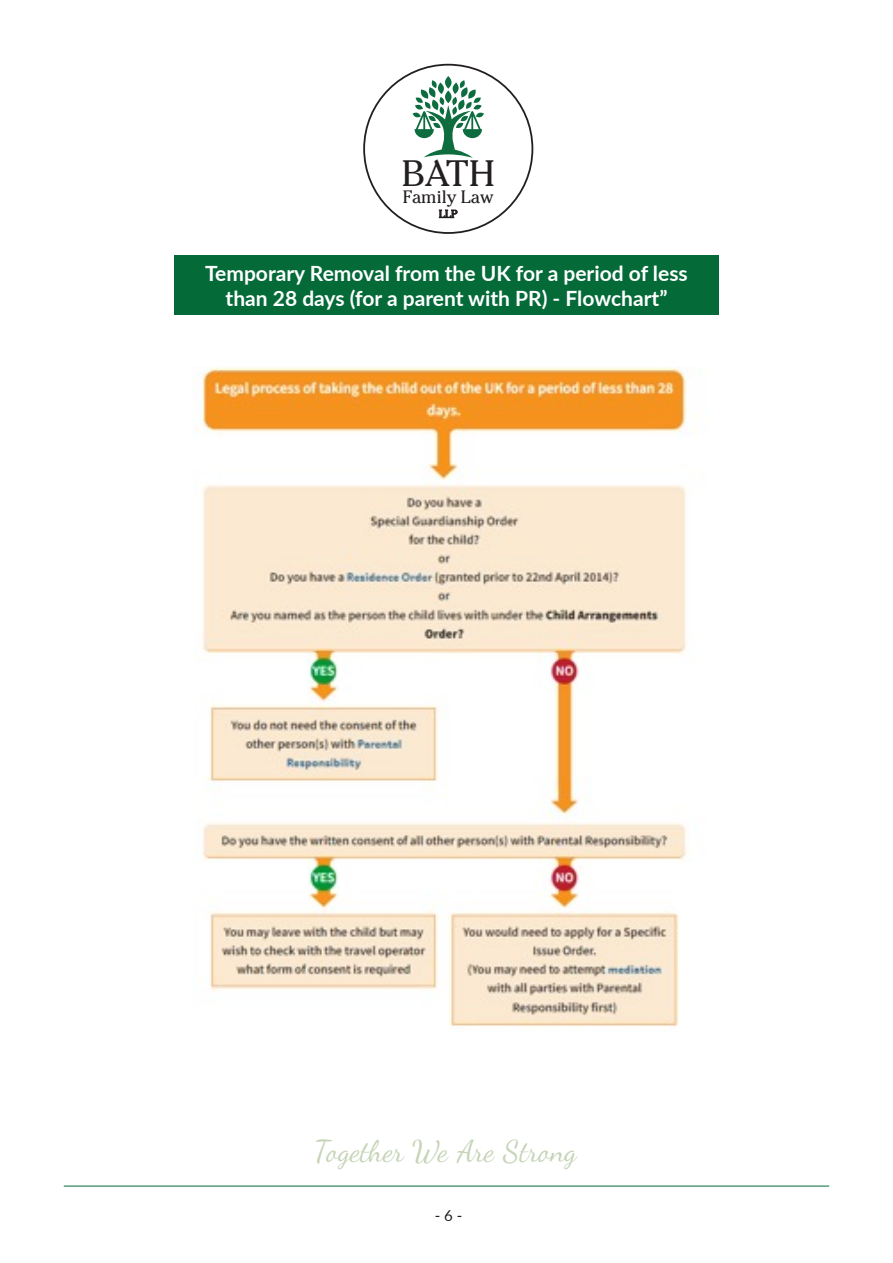
<style>
.page{position:relative;width:893px;height:1263px;background:#fff}
.page>*{position:absolute;margin:0;border:0;box-sizing:border-box;transform-origin:0 0}
.t1{font:36.6px "Cheltenham Std";color:#231f20}
.t2{font:30px "Dancing Script OT";color:#c5d4b6}
.t3{font:700 21px/25.2px "Lato";color:#fff;text-align:center}
.t4{font:17.85px "Cheltenham Std";color:#231f20}
.t5{font:15px "Lato";color:#231f20}
.t6{font:10.8px "Cheltenham Std";color:#231f20}
</style>
<div class="page">
<img style="left:202px;top:367px;width:493px;height:660px">
<hr style="left:64px;top:1186px;width:765px;height:1px;background:#046a38">
<div style="left:174px;top:255px;width:545px;height:60px;background:#046a38"></div>
<svg style="left:445px;top:76px;width:6px;height:13px"></svg>
<svg style="left:413px;top:80px;width:71px;height:78px"></svg>
<p class="t1" style="left:402px;top:152px;width:94px">BATH</p>
<p class="t4" style="left:403px;top:186px;width:93px">Family Law</p>
<p class="t6" style="left:439px;top:208px;width:20px">LLP</p>
<p class="t3" style="left:205px;top:260px;width:484px">Temporary Removal from the UK for a period of less than 28 days (for a parent with PR) - Flowchart”</p>
<p class="t2" style="left:316px;top:1133px;width:263px">Together We Are Strong</p>
<p class="t5" style="left:435px;top:1205px;width:29px">- 6 -</p>
</div>
